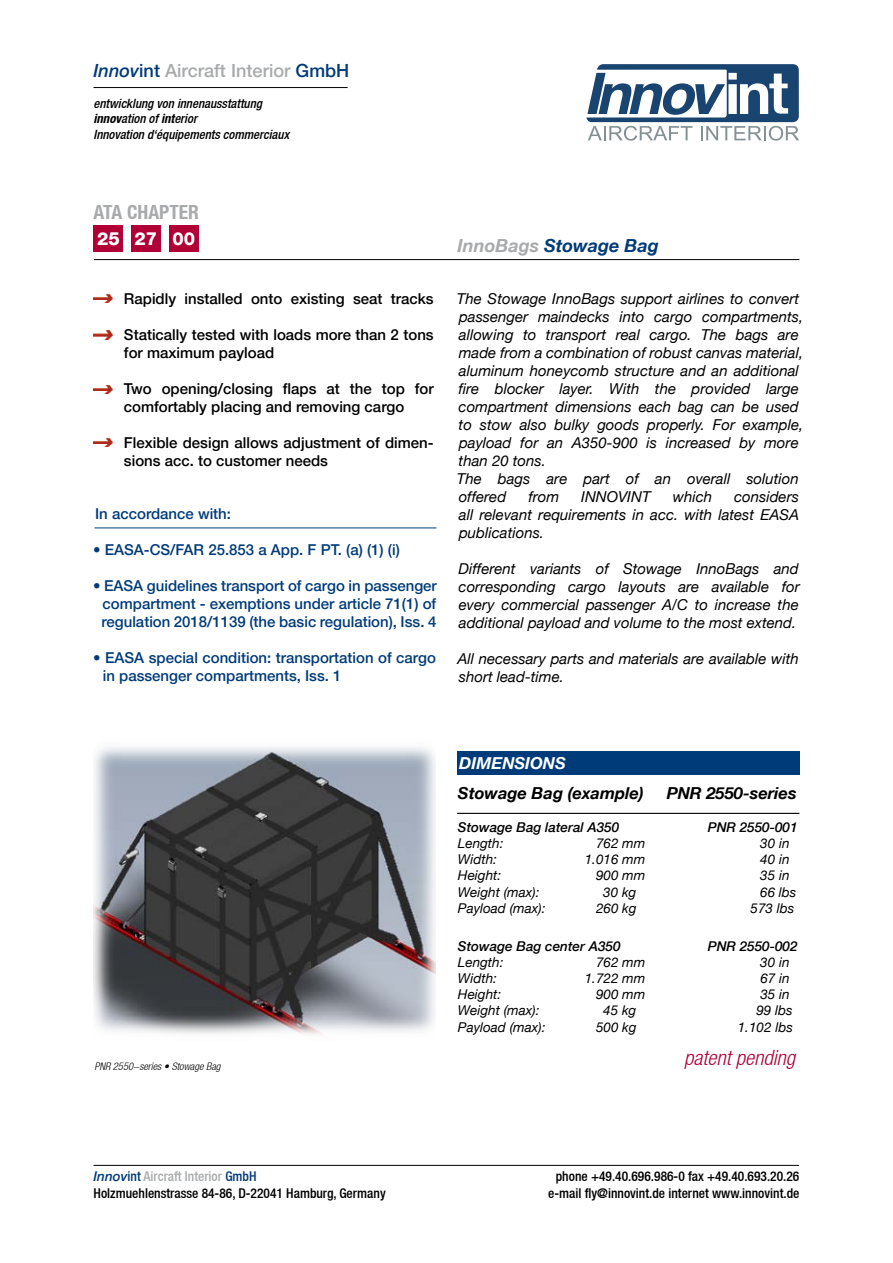
<style>
.page{position:relative;width:893px;height:1263px;background:#fff}
.page>*{position:absolute;margin:0;border:0;box-sizing:border-box;transform-origin:0 0}
.t1{font:italic 300 condensed 21px "Helvetica Neue LT";color:#b10035}
.t2{font:700 condensed 19.5px "Helvetica Neue LT";color:#a9aaac}
.t3{font:500 18.15px "Helvetica Neue LT";color:#a9aaac}
.t4{font:italic 700 18px "Helvetica Neue LT";color:#003b79}
.t5{font:800 18px "Helvetica Neue LT";color:#fff}
.t6{font:italic 700 16.5px "Helvetica Neue LT";color:#000}
.t7{font:italic 700 16.5px "Helvetica Neue LT";color:#fff}
.t8{font:italic 15px/18px "Helvetica Neue LT";color:#000}
.t9{font:500 15px/18px "Helvetica Neue LT";color:#003b79;text-align:center}
.t10{font:500 15px/18px "Helvetica Neue LT";color:#000}
.t11{font:italic 13.5px "Helvetica Neue LT";color:#000}
.t12{font:500 condensed 13.5px/16.2px "Helvetica Neue LT";color:#000}
.t13{font:italic 500 13.5px "Helvetica Neue LT";color:#000}
.t14{font:italic 500 condensed 12.75px/15.3px "Helvetica Neue LT";color:#000}
.t15{font:italic 300 condensed 10.5px "Helvetica Neue LT";color:#000}
.s1{font-style:italic;color:#003b79}
.s2{color:#003b79}
.s3{font-weight:700}
.s4{color:#a9aaac}
.s5{color:#fff}
.s6{font-style:italic;font-stretch:normal;color:#003b79}
</style>
<div class="page">
<hr style="left:94px;top:259px;width:705px;height:1px;background:#000">
<hr style="left:94px;top:1165px;width:705px;height:1px;background:#000">
<svg style="left:586px;top:64px;width:213px;height:77px"></svg>
<hr style="left:94px;top:87px;width:254px;height:1px;background:#000">
<div style="left:94px;top:225px;width:29px;height:27px;background:#b10035"></div>
<div style="left:169px;top:225px;width:30px;height:27px;background:#b10035"></div>
<div style="left:131px;top:225px;width:30px;height:27px;background:#b10035"></div>
<div style="left:457px;top:751px;width:342px;height:24px;background:#003b79"></div>
<hr style="left:457px;top:813px;width:342px;height:1px;background:#000">
<img style="left:94px;top:294px;width:19px;height:9px">
<img style="left:94px;top:747px;width:342px;height:287px">
<img style="left:94px;top:331px;width:19px;height:8px">
<img style="left:94px;top:439px;width:19px;height:8px">
<hr style="left:94px;top:528px;width:342px;height:1px;background:#003b79">
<img style="left:94px;top:385px;width:19px;height:9px">
<p class="t3" style="left:94px;top:59px;width:257px"><span class="s1">Innov</span><span class="s2">int</span> Aircraft Interior <span class="s2">GmbH</span></p>
<p class="t14" style="left:94px;top:96px;width:197px">entwicklung von innenausstattung <span class="s3">innov</span>ation of <span class="s3">int</span>erior<br>Innovation d‘équipements commerciaux</p>
<h2 class="t2" style="left:94px;top:200px;width:107px">ATA CHAPTER</h2>
<p class="t5" style="left:97px;top:228px;width:99px">25 27 00</p>
<p class="t10" style="left:124px;top:290px;width:311px">Rapidly installed onto existing seat tracks</p>
<p class="t10" style="left:124px;top:326px;width:311px">Statically tested with loads more than 2 tons for maximum payload</p>
<p class="t10" style="left:124px;top:380px;width:311px">Two opening/closing flaps at the top for comfortably placing and removing cargo</p>
<p class="t10" style="left:124px;top:434px;width:311px">Flexible design allows adjustment of dimen&shy;sions acc. to customer needs</p>
<p class="t9" style="left:95px;top:505px;width:137px">In accordance with:</p>
<p class="t9" style="left:93px;top:541px;width:308px">• EASA-CS/FAR 25.853 a App. F PT. (a) (1) (i)</p>
<p class="t9" style="left:93px;top:577px;width:345px">• EASA guidelines transport of cargo in passenger compartment - exemptions under article 71(1) of regulation 2018/1139 (the basic regulation), Iss. 4</p>
<p class="t9" style="left:103px;top:649px;width:335px;text-align:left;text-indent:-10px">• EASA special condition: transportation of cargo in passenger compartments, Iss. 1</p>
<p class="t4" style="left:457px;top:234px;width:203px"><span class="s4">InnoBags</span> Stowage Bag</p>
<p class="t8" style="left:457px;top:289px;width:348px">The Stowage InnoBags support airlines to convert passenger maindecks into cargo compartments, allowing to transport real cargo. The bags are made from a combination of robust canvas material, aluminum honeycomb structure and an additional fire blocker layer. With the provided large compartment dimensions each bag can be used to stow also bulky goods properly. For example, payload for an A350-900 is increased by more than 20 tons.<br>The bags are part of an overall solution offered</p>
<p class="t8" style="left:528px;top:487px;width:32px">from</p>
<p class="t8" style="left:581px;top:487px;width:71px">INNOVINT</p>
<p class="t8" style="left:673px;top:487px;width:41px">which</p>
<p class="t8" style="left:459px;top:487px;width:342px;text-align:justify;text-indent:275px">considers all relevant requirements in acc. with latest EASA publications.</p>
<p class="t8" style="left:459px;top:559px;width:343px;text-align:justify">Different variants of Stowage InnoBags and corresponding cargo layouts are available for every commercial passenger A/C to increase the additional payload and volume to the most extend.</p>
<p class="t8" style="left:457px;top:649px;width:343px">All necessary parts and materials are available with short lead-time.</p>
<p class="t15" style="left:94px;top:1060px;width:128px">PNR 2550-series • Stowage Bag</p>
<p class="t7" style="left:459px;top:753px;width:108px">DIMENSIONS</p>
<p class="t6" style="left:458px;top:783px;width:187px">Stowage Bag (example)</p>
<p class="t6" style="left:667px;top:783px;width:131px">PNR 2550-series</p>
<p class="t13" style="left:458px;top:819px;width:163px">Stowage Bag lateral A350</p>
<p class="t13" style="left:708px;top:819px;width:91px">PNR 2550-001</p>
<p class="t11" style="left:458px;top:835px;width:47px">Length:</p>
<p class="t11" style="left:596px;top:835px;width:51px">762 mm</p>
<p class="t11" style="left:760px;top:835px;width:31px">30 in</p>
<p class="t11" style="left:458px;top:851px;width:41px">Width:</p>
<p class="t11" style="left:585px;top:851px;width:62px">1.016 mm</p>
<p class="t11" style="left:760px;top:851px;width:31px">40 in</p>
<p class="t11" style="left:458px;top:867px;width:45px">Height:</p>
<p class="t11" style="left:596px;top:867px;width:51px">900 mm</p>
<p class="t11" style="left:760px;top:867px;width:31px">35 in</p>
<p class="t11" style="left:458px;top:884px;width:83px">Weight (max):</p>
<p class="t11" style="left:603px;top:884px;width:35px">30 kg</p>
<p class="t11" style="left:756px;top:884px;width:42px"><span class="s5">.</span>66 lbs</p>
<p class="t11" style="left:458px;top:900px;width:89px">Payload (max):</p>
<p class="t11" style="left:596px;top:900px;width:42px">260 kg</p>
<p class="t11" style="left:750px;top:900px;width:45px">573 lbs</p>
<p class="t13" style="left:458px;top:938px;width:164px">Stowage Bag center A350</p>
<p class="t13" style="left:708px;top:938px;width:91px">PNR 2550-002</p>
<p class="t11" style="left:458px;top:954px;width:47px">Length:</p>
<p class="t11" style="left:596px;top:954px;width:51px">762 mm</p>
<p class="t11" style="left:760px;top:954px;width:31px">30 in</p>
<p class="t11" style="left:458px;top:970px;width:41px">Width:</p>
<p class="t11" style="left:585px;top:970px;width:62px">1.722 mm</p>
<p class="t11" style="left:760px;top:970px;width:31px">67 in</p>
<p class="t11" style="left:458px;top:986px;width:45px">Height:</p>
<p class="t11" style="left:596px;top:986px;width:51px">900 mm</p>
<p class="t11" style="left:760px;top:986px;width:31px">35 in</p>
<p class="t11" style="left:458px;top:1002px;width:83px">Weight (max):</p>
<p class="t11" style="left:603px;top:1002px;width:35px">45 kg</p>
<p class="t11" style="left:756px;top:1002px;width:38px">99 lbs</p>
<p class="t11" style="left:458px;top:1019px;width:89px">Payload (max):</p>
<p class="t11" style="left:596px;top:1019px;width:42px">500 kg</p>
<p class="t11" style="left:738px;top:1019px;width:57px">1.102 lbs</p>
<h1 class="t1" style="left:684px;top:1045px;width:113px">patent pending</h1>
<p class="t12" style="left:94px;top:1168px;width:294px"><span class="s6">Innov</span><span class="s2">int</span> <span class="s4">Aircraft Interior</span> <span class="s2">GmbH<br></span>Holzmuehlenstrasse 84-86, D-22041 Hamburg, Germany</p>
<p class="t12" style="left:548px;top:1168px;width:253px;text-align:center">phone +49.40.696.986-0 fax +49.40.693.20.26 e-mail fly@innovint.de internet www.innovint.de</p>
</div>
